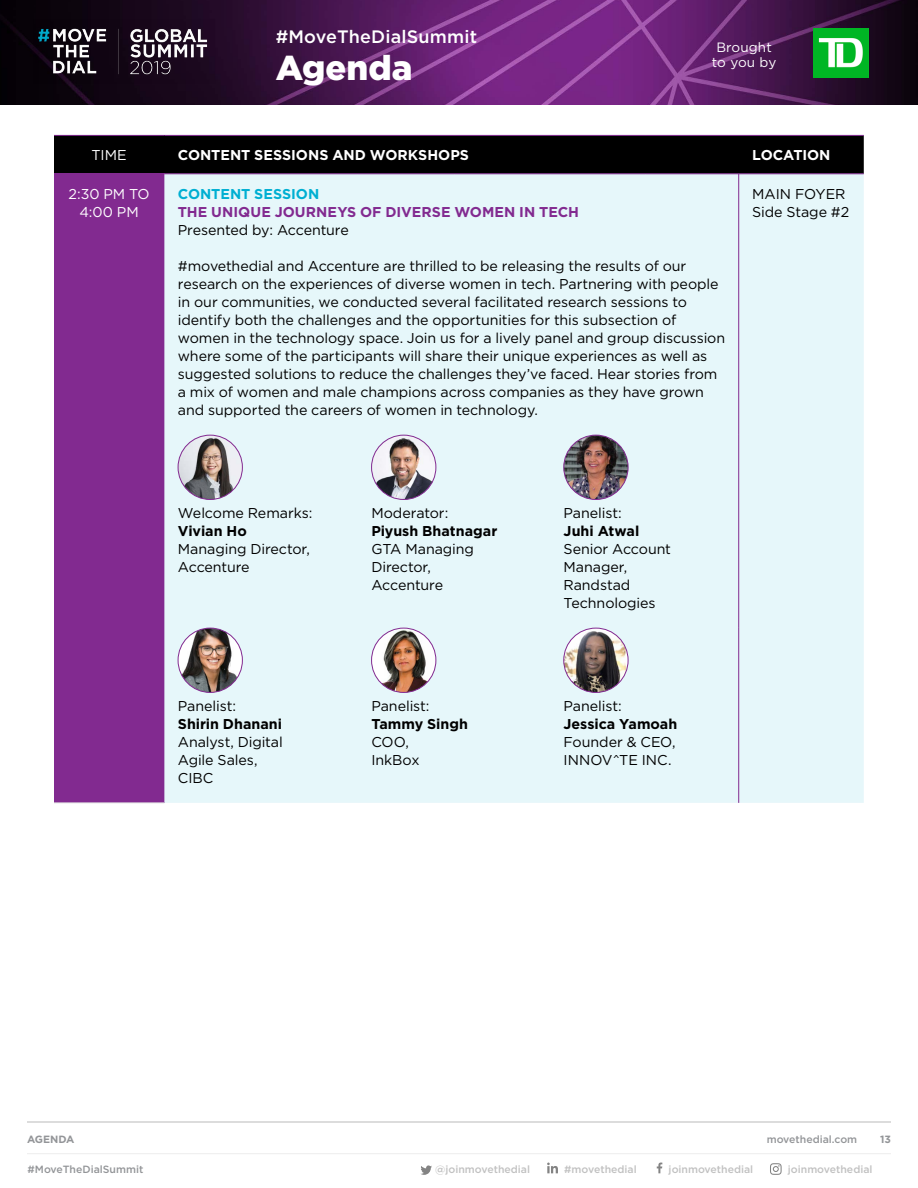
<style>
.page{position:relative;width:918px;height:1188px;background:#fff}
.page>*{position:absolute;margin:0;border:0;box-sizing:border-box;transform-origin:0 0}
.t1{font:900 34.5px "Gotham";color:#fff}
.t2{font:500 18px "Gotham";letter-spacing:.01em;color:#fff}
.t3{font:14.25px/18px "Gotham";letter-spacing:-.005em;color:#000}
.t4{font:700 14.25px "Gotham";color:#000}
.t5{font:700 14.25px "Gotham";color:#822a90}
.t6{font:700 14.25px "Gotham";color:#fff}
.t7{font:14.25px/18px "Gotham";letter-spacing:-.005em;color:#fff;text-align:center}
.t8{font:700 14.25px "Gotham";color:#00afd2}
.t9{font:13.5px/14.5px "Gotham";letter-spacing:.01em;color:#fff;text-align:center}
.t10{font:500 10.5px "Gotham";color:#c1c1c1}
.t11{font:500 10.5px "Gotham";color:#939598}
.t12{font:700 10.5px "Gotham";color:#939598}
</style>
<div class="page">
<svg style="left:421px;top:1165px;width:11px;height:10px"></svg>
<svg style="left:547px;top:1163px;width:11px;height:10px"></svg>
<svg style="left:770px;top:1163px;width:12px;height:12px"></svg>
<hr style="left:27px;top:1153px;width:864px;height:1px;background:#e0e0e0">
<img style="left:0;top:0;width:918px;height:105px">
<img style="left:814px;top:29px;width:54px;height:48px">
<img style="left:34px;top:20px;width:182px;height:64px">
<svg style="left:657px;top:1163px;width:5px;height:10px"></svg>
<div style="left:54px;top:135px;width:110px;height:39px;background:#000"></div>
<div style="left:164px;top:136px;width:700px;height:38px;background:#000"></div>
<div style="left:54px;top:174px;width:110px;height:629px;background:#822a90"></div>
<div style="left:164px;top:175px;width:700px;height:628px;background:#e6f7fa"></div>
<hr style="left:54px;top:803px;width:110px;height:1px;background:#e0e0e0">
<hr style="left:738px;top:174px;width:1px;height:261px;background:#822a90">
<hr style="left:738px;top:435px;width:1px;height:193px;background:#822a90">
<hr style="left:738px;top:628px;width:1px;height:175px;background:#822a90">
<hr style="left:54px;top:135px;width:110px;height:1px;background:#822a90">
<hr style="left:164px;top:135px;width:97px;height:1px;background:#822a90">
<hr style="left:261px;top:135px;width:97px;height:1px;background:#822a90">
<hr style="left:358px;top:135px;width:97px;height:1px;background:#822a90">
<hr style="left:455px;top:135px;width:95px;height:1px;background:#822a90">
<hr style="left:550px;top:135px;width:96px;height:1px;background:#822a90">
<hr style="left:646px;top:135px;width:93px;height:1px;background:#822a90">
<hr style="left:164px;top:174px;width:97px;height:1px;background:#822a90">
<hr style="left:261px;top:174px;width:97px;height:1px;background:#822a90">
<hr style="left:358px;top:174px;width:97px;height:1px;background:#822a90">
<hr style="left:455px;top:174px;width:95px;height:1px;background:#822a90">
<hr style="left:550px;top:174px;width:96px;height:1px;background:#822a90">
<hr style="left:646px;top:174px;width:93px;height:1px;background:#822a90">
<hr style="left:739px;top:135px;width:125px;height:1px;background:#822a90">
<hr style="left:739px;top:174px;width:125px;height:1px;background:#822a90">
<img style="left:178px;top:435px;width:64px;height:64px;border-radius:32px">
<div style="left:178px;top:435px;width:65px;height:65px;border:1px solid #822a90;border-radius:50%"></div>
<img style="left:372px;top:436px;width:64px;height:63px">
<div style="left:371px;top:435px;width:65px;height:65px;border:1px solid #822a90;border-radius:50%"></div>
<img style="left:564px;top:435px;width:64px;height:64px;border-radius:32px">
<div style="left:564px;top:435px;width:64px;height:65px;border:1px solid #822a90;border-radius:50%"></div>
<img style="left:178px;top:628px;width:64px;height:64px;border-radius:32px">
<div style="left:178px;top:628px;width:65px;height:65px;border:1px solid #822a90;border-radius:50%"></div>
<img style="left:372px;top:628px;width:64px;height:64px;border-radius:32px">
<div style="left:371px;top:628px;width:65px;height:65px;border:1px solid #822a90;border-radius:50%"></div>
<img style="left:564px;top:628px;width:64px;height:64px;border-radius:32px">
<div style="left:564px;top:628px;width:64px;height:65px;border:1px solid #822a90;border-radius:50%"></div>
<hr style="left:27px;top:1121px;width:864px;height:2px;background:#838383">
<p class="t2" style="left:276px;top:25px;width:203px">#MoveTheDialSummit</p>
<h1 class="t1" style="left:276px;top:44px;width:138px">Agenda</h1>
<p class="t9" style="left:712px;top:40px;width:66px">Brought to you by</p>
<p class="t7" style="left:92px;top:146px;width:37px">TIME</p>
<p class="t6" style="left:178px;top:146px;width:293px">CONTENT SESSIONS AND WORKSHOPS</p>
<p class="t6" style="left:752px;top:146px;width:80px">LOCATION</p>
<p class="t7" style="left:69px;top:184px;width:83px">2:30 PM TO<br>4:00 PM</p>
<p class="t8" style="left:178px;top:184px;width:143px">CONTENT SESSION</p>
<p class="t3" style="left:752px;top:184px;width:99px">MAIN FOYER<br>Side Stage #2</p>
<p class="t5" style="left:178px;top:202px;width:403px">THE UNIQUE JOURNEYS OF DIVERSE WOMEN IN TECH</p>
<p class="t3" style="left:178px;top:220px;width:172px">Presented by: Accenture</p>
<p class="t3" style="left:178px;top:256px;width:549px">#movethedial and Accenture are thrilled to be releasing the results of our research on the experiences of diverse women in tech. Partnering with people in our communities, we conducted several facilitated research sessions to identify both the challenges and the opportunities for this subsection of women in the technology space. Join us for a lively panel and group discussion where some of the participants will share their unique experiences as well as suggested solutions to reduce the challenges they’ve faced. Hear stories from a mix of women and male champions across companies as they have grown and supported the careers of women in technology.</p>
<p class="t3" style="left:178px;top:503px;width:136px">Welcome Remarks:</p>
<p class="t4" style="left:178px;top:521px;width:70px">Vivian Ho</p>
<p class="t3" style="left:178px;top:539px;width:134px">Managing Director,<br>Accenture</p>
<p class="t3" style="left:178px;top:696px;width:60px">Panelist:</p>
<p class="t4" style="left:178px;top:714px;width:106px">Shirin Dhanani</p>
<p class="t3" style="left:178px;top:732px;width:106px">Analyst, Digital<br>Agile Sales,<br>CIBC</p>
<p class="t3" style="left:371px;top:503px;width:78px">Moderator:</p>
<p class="t4" style="left:371px;top:521px;width:127px">Piyush Bhatnagar</p>
<p class="t3" style="left:371px;top:539px;width:104px">GTA Managing<br>Director,<br>Accenture</p>
<p class="t3" style="left:371px;top:696px;width:60px">Panelist:</p>
<p class="t4" style="left:371px;top:714px;width:98px">Tammy Singh</p>
<p class="t3" style="left:371px;top:732px;width:50px">COO,<br>InkBox</p>
<p class="t3" style="left:564px;top:503px;width:60px">Panelist:</p>
<p class="t4" style="left:564px;top:521px;width:77px">Juhi Atwal</p>
<p class="t3" style="left:564px;top:539px;width:109px">Senior Account<br>Manager,<br>Randstad<br>Technologies</p>
<p class="t3" style="left:564px;top:696px;width:60px">Panelist:</p>
<p class="t4" style="left:564px;top:714px;width:115px">Jessica Yamoah</p>
<p class="t3" style="left:564px;top:732px;width:113px">Founder &amp; CEO,<br>INNOV^TE INC.</p>
<p class="t11" style="left:767px;top:1133px;width:92px">movethedial.com</p>
<p class="t12" style="left:27px;top:1133px;width:49px">AGENDA</p>
<p class="t12" style="left:880px;top:1133px;width:12px">13</p>
<p class="t11" style="left:28px;top:1163px;width:117px">#MoveTheDialSummit</p>
<p class="t10" style="left:435px;top:1163px;width:96px">@joinmovethedial</p>
<p class="t10" style="left:564px;top:1163px;width:74px">#movethedial</p>
<p class="t10" style="left:788px;top:1163px;width:86px">joinmovethedial</p>
<p class="t10" style="left:669px;top:1163px;width:86px">joinmovethedial</p>
</div>
